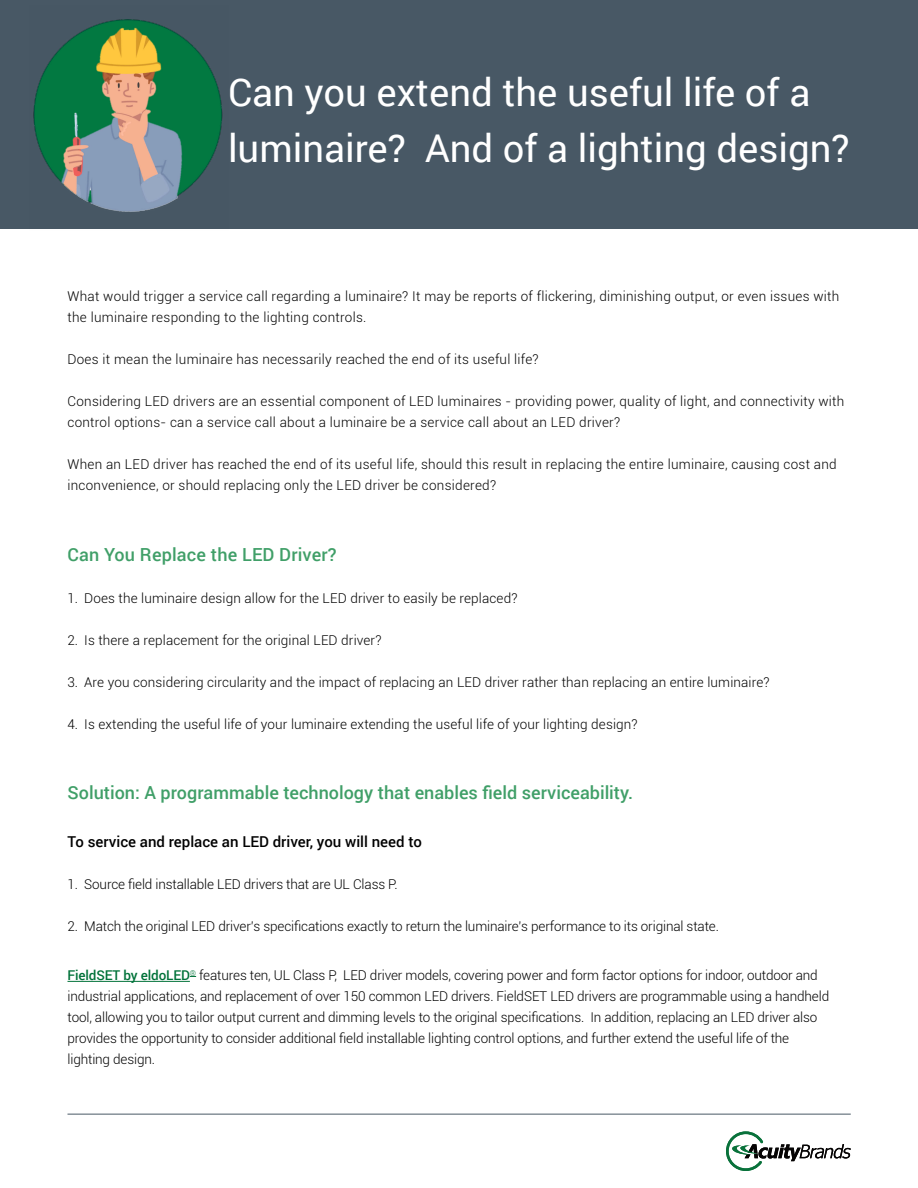
<style>
.page{position:relative;width:918px;height:1188px;background:#fff}
.page>*{position:absolute;margin:0;border:0;box-sizing:border-box;transform-origin:0 0}
.t1{font:38.25px/56.1px "Roboto";color:#fff}
.t2{font:500 18px "Roboto";color:#409f68}
.t3{font:500 15px "Roboto";color:#000}
.t4{font:300 13.5px/21px "Roboto";letter-spacing:.01em;color:#000}
.t5{font:300 13.5px/21px "Roboto";letter-spacing:-.01em;color:#000}
.s1{font-weight:500;color:#007239}
</style>
<div class="page">
<div style="left:0;top:0;width:918px;height:229px;background:#485865"></div>
<hr style="left:68px;top:981px;width:122px;height:1px;background:#007239">
<svg style="left:726px;top:1131px;width:125px;height:40px"></svg>
<hr style="left:68px;top:1114px;width:783px;height:1px;background:#485865">
<img style="left:33px;top:19px;width:190px;height:193px">
<h1 class="t1" style="left:228px;top:63px;width:623px">Can you extend the useful life of a luminaire? And of a lighting design?</h1>
<p class="t4" style="left:68px;top:286px;width:773px">What would trigger a service call regarding a luminaire? It may be reports of flickering, diminishing output, or even issues with the luminaire responding to the lighting controls.</p>
<p class="t4" style="left:68px;top:349px;width:473px">Does it mean the luminaire has necessarily reached the end of its useful life?</p>
<p class="t4" style="left:68px;top:391px;width:778px">Considering LED drivers are an essential component of LED luminaires - providing power, quality of light, and connectivity with control options- can a service call about a luminaire be a service call about an LED driver?</p>
<p class="t4" style="left:68px;top:454px;width:771px">When an LED driver has reached the end of its useful life, should this result in replacing the entire luminaire, causing cost and inconvenience, or should replacing only the LED driver be considered?</p>
<h2 class="t2" style="left:68px;top:542px;width:271px">Can You Replace the LED Driver?</h2>
<p class="t4" style="left:68px;top:587px;width:452px">1. Does the luminaire design allow for the LED driver to easily be replaced?</p>
<p class="t4" style="left:68px;top:629px;width:315px">2. Is there a replacement for the original LED driver?</p>
<p class="t4" style="left:68px;top:671px;width:704px">3. Are you considering circularity and the impact of replacing an LED driver rather than replacing an entire luminaire?</p>
<p class="t4" style="left:68px;top:713px;width:572px">4. Is extending the useful life of your luminaire extending the useful life of your lighting design?</p>
<h2 class="t2" style="left:68px;top:780px;width:567px">Solution: A programmable technology that enables field serviceability.</h2>
<p class="t3" style="left:68px;top:831px;width:356px">To service and replace an LED driver, you will need to</p>
<p class="t5" style="left:68px;top:873px;width:332px">1. Source field installable LED drivers that are UL Class P.</p>
<p class="t5" style="left:68px;top:915px;width:653px">2. Match the original LED driver’s specifications exactly to return the luminaire’s performance to its original state.</p>
<p class="t5" style="left:67px;top:965px;width:763px"><span class="s1">FieldSET by eldoLED</span><sup>®</sup> features ten, UL Class P, LED driver models, covering power and form factor options for indoor, outdoor and industrial applications, and replacement of over 150 common LED drivers. FieldSET LED drivers are programmable using a handheld tool, allowing you to tailor output current and dimming levels to the original specifications. In addition, replacing an LED driver also provides the opportunity to consider additional field installable lighting control options, and further extend the useful life of the lighting design.</p>
</div>
